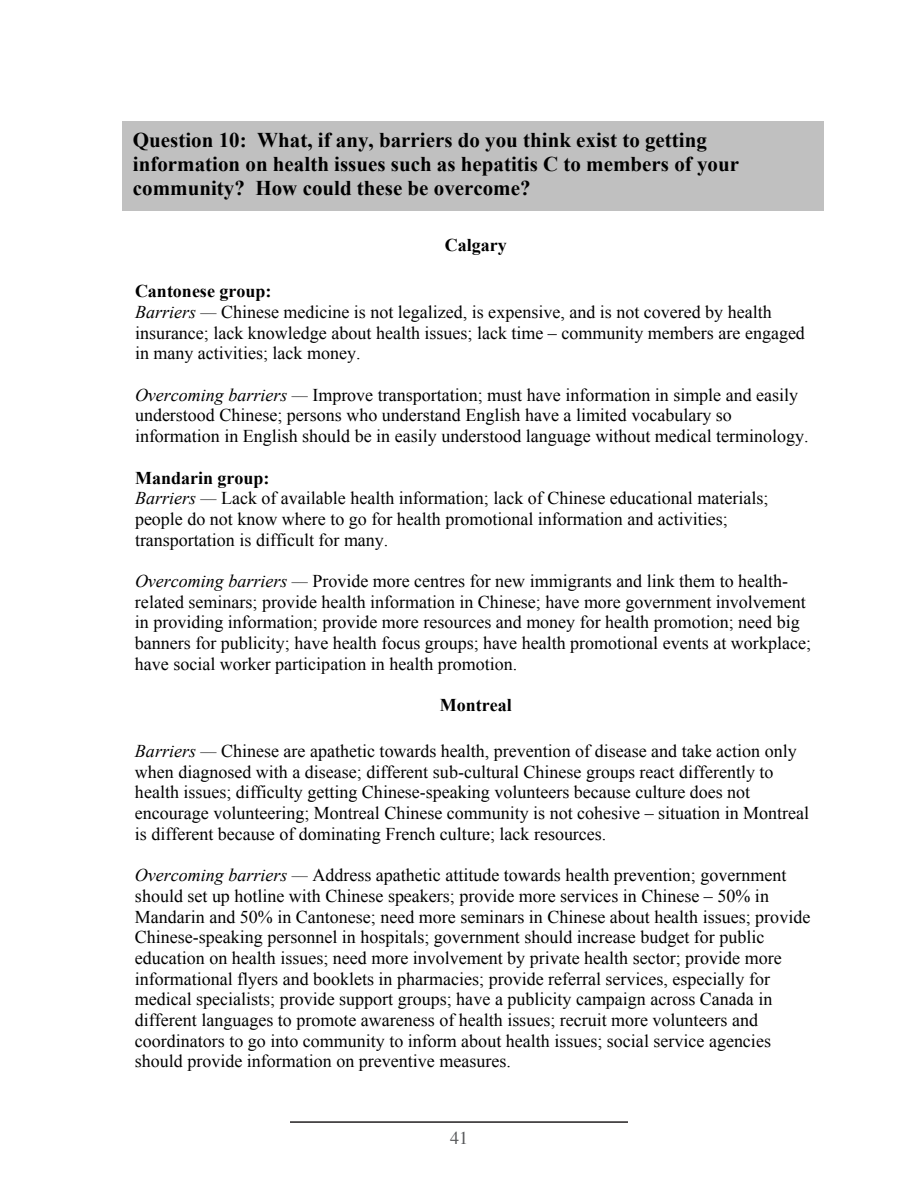
<style>
.page{position:relative;width:918px;height:1188px;background:#fff}
.page>*{position:absolute;margin:0;border:0;box-sizing:border-box;transform-origin:0 0}
.t1{font:700 21px/24.2px "Times New Roman";color:#000}
.t2{font:18px/20.7px "Times New Roman";color:#000}
.t3{font:700 18px "Times New Roman";color:#000}
.t4{font:18px "Times";color:#57585a}
.s1{font-weight:700}
.s2{font-style:italic}
</style>
<div class="page">
<hr style="left:290px;top:1121px;width:338px;height:2px;background:#231f20">
<div style="left:122px;top:122px;width:702px;height:90px;background:#c0c0c0"></div>
<p class="t1" style="left:133px;top:127px;width:608px">Question 10: What, if any, barriers do you think exist to getting information on health issues such as hepatitis C to members of your community? How could these be overcome?</p>
<p class="t3" style="left:445px;top:233px;width:63px">Calgary</p>
<p class="t2" style="left:135px;top:281px;width:671px"><span class="s1">Cantonese group:<br></span><span class="s2">Barriers —</span> Chinese medicine is not legalized, is expensive, and is not covered by health insurance; lack knowledge about health issues; lack time – community members are engaged in many activities; lack money.</p>
<p class="t2" style="left:135px;top:384px;width:675px"><span class="s2">Overcoming barriers —</span> Improve transportation; must have information in simple and easily understood Chinese; persons who understand English have a limited vocabulary so information in English should be in easily understood language without medical terminology.</p>
<p class="t2" style="left:135px;top:467px;width:635px"><span class="s1">Mandarin group:<br></span><span class="s2">Barriers —</span> Lack of available health information; lack of Chinese educational materials; people do not know where to go for health promotional information and activities; transportation is difficult for many.</p>
<p class="t2" style="left:135px;top:570px;width:678px"><span class="s2">Overcoming barriers —</span> Provide more centres for new immigrants and link them to health&shy;related seminars; provide health information in Chinese; have more government involvement in providing information; provide more resources and money for health promotion; need big banners for publicity; have health focus groups; have health promotional events at workplace; have social worker participation in health promotion.</p>
<p class="t3" style="left:440px;top:693px;width:74px">Montreal</p>
<p class="t2" style="left:135px;top:740px;width:676px"><span class="s2">Barriers —</span> Chinese are apathetic towards health, prevention of disease and take action only when diagnosed with a disease; different sub-cultural Chinese groups react differently to health issues; difficulty getting Chinese-speaking volunteers because culture does not encourage volunteering; Montreal Chinese community is not cohesive – situation in Montreal is different because of dominating French culture; lack resources.</p>
<p class="t2" style="left:135px;top:865px;width:677px"><span class="s2">Overcoming barriers —</span> Address apathetic attitude towards health prevention; government should set up hotline with Chinese speakers; provide more services in Chinese – 50% in Mandarin and 50% in Cantonese; need more seminars in Chinese about health issues; provide Chinese-speaking personnel in hospitals; government should increase budget for public education on health issues; need more involvement by private health sector; provide more informational flyers and booklets in pharmacies; provide referral services, especially for medical specialists; provide support groups; have a publicity campaign across Canada in different languages to promote awareness of health issues; recruit more volunteers and coordinators to go into community to inform about health issues; social service agencies should provide information on preventive measures.</p>
<p class="t4" style="left:450px;top:1121px;width:19px">41</p>
</div>
